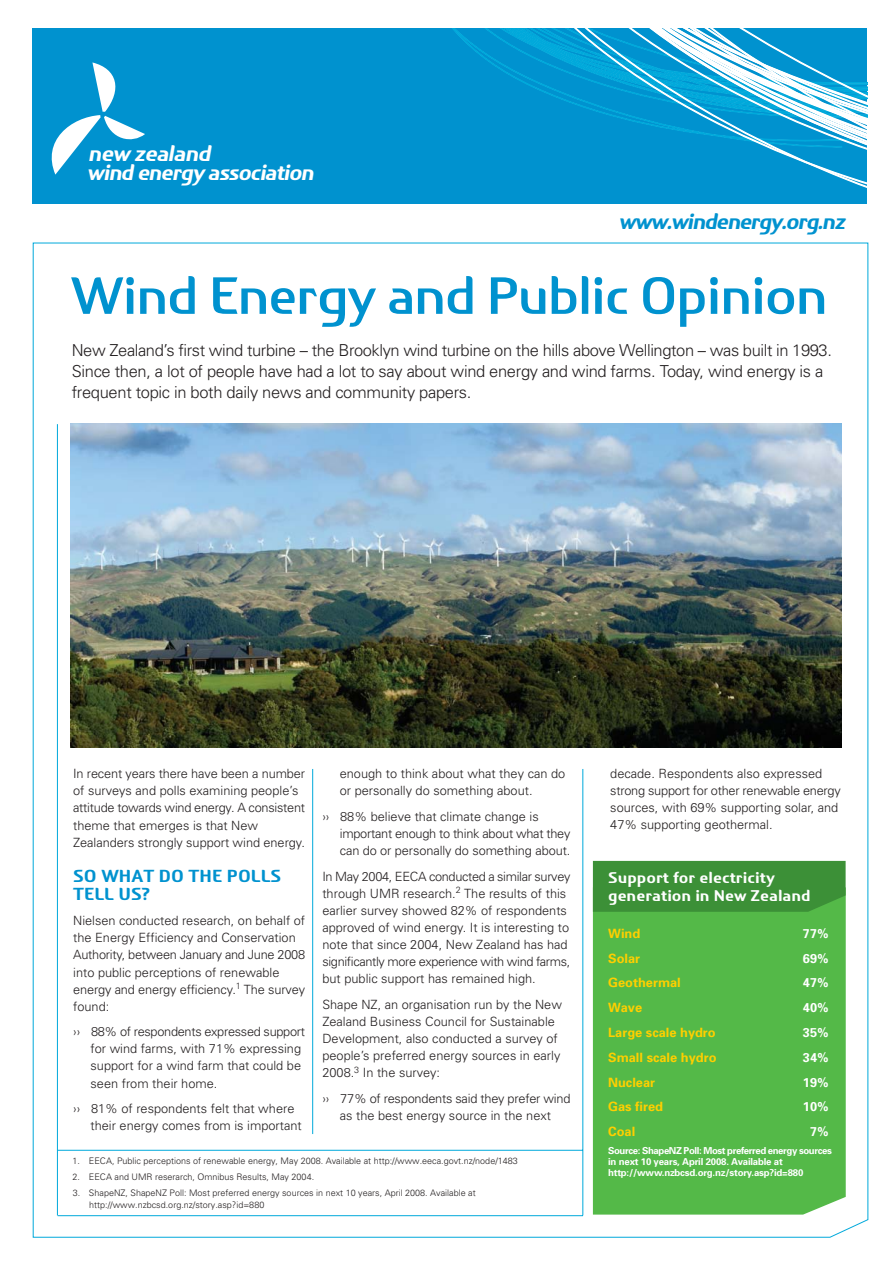
<style>
.page{position:relative;width:893px;height:1263px;background:#fff}
.page>*{position:absolute;margin:0;border:0;box-sizing:border-box;transform-origin:0 0}
.t1{font:54px "After Text";letter-spacing:-.025em;color:#0092cf}
.t2{font:italic 700 22.5px/18.9px "After Text";letter-spacing:-.05em;color:#fff}
.t3{font:italic 700 22.5px "After Text";letter-spacing:-.06em;color:#0092cf}
.t4{font:700 18px/18px "After Text";color:#0092cf}
.t5{font:300 16.5px/21px "Univers";letter-spacing:-.02em;color:#231f20}
.t6{font:700 16.05px/18.5px "After Text";color:#fff}
.t7{font:300 12.75px/17.1px "Univers";color:#231f20}
.t8{font:700 12.75px "Univers";color:#ffcf00}
.t9{font:700 12.75px "Univers";color:#fff}
.t10{font:700 9.6px/11.2px "Univers";letter-spacing:-.02em;color:#fff}
.t11{font:300 9px/12px "Univers";color:#231f20}
</style>
<div class="page">
<img style="left:32px;top:242px;width:836px;height:996px">
<div style="left:32px;top:28px;width:835px;height:176px;background:#0092cf"></div>
<svg style="left:509px;top:28px;width:15px;height:55px"></svg>
<svg style="left:524px;top:28px;width:343px;height:158px"></svg>
<svg style="left:51px;top:62px;width:94px;height:113px"></svg>
<div style="left:593px;top:912px;width:252px;height:303px;background:#54b948"></div>
<div style="left:593px;top:861px;width:252px;height:51px;background:#3c9037"></div>
<h2 class="t2" style="left:87px;top:147px;width:228px">new zealand<br>wind energy association</h2>
<h2 class="t3" style="left:618px;top:213px;width:228px">www.windenergy.org.nz</h2>
<h1 class="t1" style="left:71px;top:275px;width:758px">Wind Energy and Public Opinion</h1>
<p class="t5" style="left:72px;top:342px;width:761px">New Zealand’s first wind turbine – the Brooklyn wind turbine on the hills above Wellington – was built in 1993.<br>Since then, a lot of people have had a lot to say about wind energy and wind farms. Today, wind energy is a frequent topic in both daily news and community papers.</p>
<p class="t7" style="left:73px;top:766px;width:233px">In recent years there have been a number of surveys and polls examining people’s attitude towards wind energy. A consistent theme that emerges is that New Zealanders strongly support wind energy.</p>
<h3 class="t4" style="left:73px;top:868px;width:209px">SO WHAT DO THE POLLS<br>TELL US?</h3>
<p class="t7" style="left:73px;top:913px;width:233px">Nielsen conducted research, on behalf of the Energy Efficiency and Conservation Authority, between January and June 2008 into public perceptions of renewable energy and energy efficiency.<sup>1</sup> The survey found:</p>
<p class="t7" style="left:91px;top:1024px;width:216px;text-indent:-17px">›› 88% of respondents expressed support for wind farms, with 71% expressing support for a wind farm that could be seen from their home.</p>
<p class="t7" style="left:91px;top:1101px;width:213px;text-indent:-17px">›› 81% of respondents felt that where their energy comes from is important</p>
<p class="t7" style="left:340px;top:766px;width:227px">enough to think about what they can do or personally do something about.</p>
<p class="t7" style="left:340px;top:809px;width:232px;text-indent:-17px">›› 88% believe that climate change is important enough to think about what they can do or personally do something about.</p>
<p class="t7" style="left:322px;top:869px;width:249px">In May 2004, EECA conducted a similar survey through UMR research.<sup>2</sup> The results of this earlier survey showed 82% of respondents approved of wind energy. It is interesting to note that since 2004, New Zealand has had significantly more experience with wind farms, but public support has remained high.</p>
<p class="t7" style="left:322px;top:997px;width:241px">Shape NZ, an organisation run by the New Zealand Business Council for Sustainable Development, also conducted a survey of people’s preferred energy sources in early 2008.<sup>3</sup> In the survey:</p>
<p class="t7" style="left:322px;top:1091px;width:249px;text-align:center">›› 77% of respondents said they prefer wind as the best energy source in the next</p>
<p class="t11" style="left:72px;top:1155px;width:447px">1. EECA, Public perceptions of renewable energy, May 2008. Available at http://www.eeca.govt.nz/node/1483</p>
<p class="t11" style="left:72px;top:1171px;width:243px">2. EECA and UMR reserarch, Omnibus Results, May 2004.</p>
<p class="t11" style="left:89px;top:1188px;width:388px;text-indent:-16px">3. ShapeNZ, ShapeNZ Poll: Most preferred energy sources in next 10 years, April 2008. Available at http://www.nzbcsd.org.nz/story.asp?id=880</p>
<p class="t7" style="left:610px;top:766px;width:232px">decade. Respondents also expressed strong support for other renewable energy sources, with 69% supporting solar, and 47% supporting geothermal.</p>
<p class="t6" style="left:608px;top:870px;width:204px">Support for electricity generation in New Zealand</p>
<p class="t8" style="left:608px;top:929px;width:34px">Wind</p>
<p class="t9" style="left:802px;top:929px;width:27px">77%</p>
<p class="t8" style="left:608px;top:953px;width:34px">Solar</p>
<p class="t9" style="left:802px;top:953px;width:27px">69%</p>
<p class="t8" style="left:608px;top:978px;width:74px">Geothermal</p>
<p class="t9" style="left:802px;top:978px;width:27px">47%</p>
<p class="t8" style="left:608px;top:1003px;width:35px">Wave</p>
<p class="t9" style="left:802px;top:1003px;width:27px">40%</p>
<p class="t8" style="left:608px;top:1028px;width:109px">Large scale hydro</p>
<p class="t9" style="left:802px;top:1028px;width:27px">35%</p>
<p class="t8" style="left:608px;top:1053px;width:110px">Small scale hydro</p>
<p class="t9" style="left:802px;top:1053px;width:27px">34%</p>
<p class="t8" style="left:608px;top:1077px;width:49px">Nuclear</p>
<p class="t9" style="left:802px;top:1077px;width:27px">19%</p>
<p class="t8" style="left:608px;top:1102px;width:56px">Gas fired</p>
<p class="t9" style="left:802px;top:1102px;width:27px">10%</p>
<p class="t8" style="left:608px;top:1127px;width:29px">Coal</p>
<p class="t9" style="left:810px;top:1127px;width:20px">7%</p>
<p class="t10" style="left:608px;top:1146px;width:225px">Source: ShapeNZ Poll: Most preferred energy sources in next 10 years, April 2008. Available at http://www.nzbcsd.org.nz/story.asp?id=880</p>
</div>
